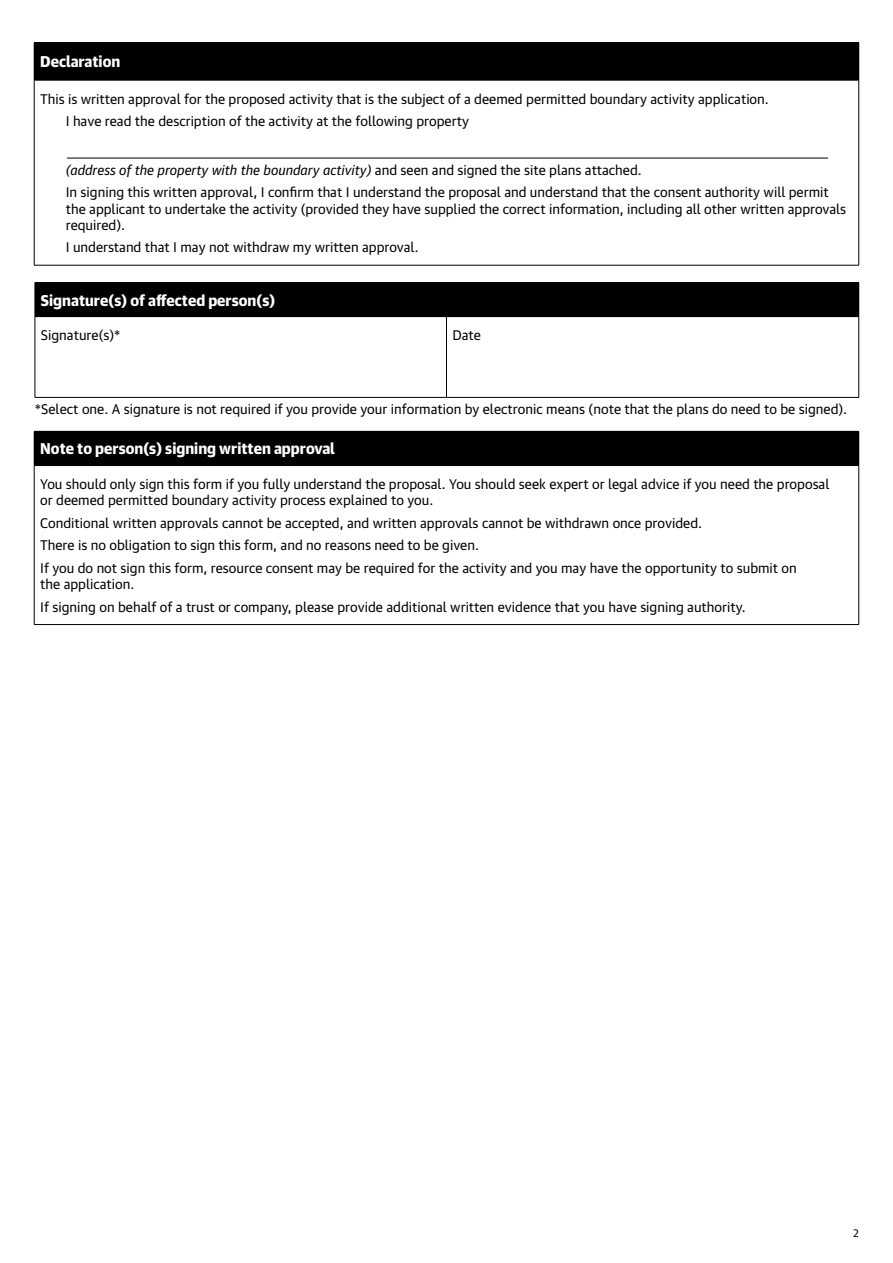
<style>
.page{position:relative;width:893px;height:1263px;background:#fff}
.page>*{position:absolute;margin:0;border:0;box-sizing:border-box;transform-origin:0 0}
.t1{font:900 15.15px "Guardian Text Sans";color:#fff}
.t2{font:13.5px/22.5px "Guardian Text Sans";color:#000}
.t3{font:10.5px "Guardian Text Sans";color:#000}
.s1{font-style:italic}
</style>
<div class="page">
<div style="left:34px;top:43px;width:825px;height:37px;background:#000"></div>
<hr style="left:34px;top:80px;width:1px;height:185px;background:#000">
<hr style="left:858px;top:80px;width:1px;height:185px;background:#000">
<hr style="left:34px;top:265px;width:825px;height:1px;background:#000">
<hr style="left:34px;top:42px;width:825px;height:1px;background:#000">
<hr style="left:34px;top:80px;width:825px;height:1px;background:#000">
<div style="left:34px;top:431px;width:825px;height:34px;background:#000"></div>
<hr style="left:34px;top:466px;width:1px;height:158px;background:#000">
<hr style="left:858px;top:466px;width:1px;height:158px;background:#000">
<hr style="left:34px;top:624px;width:825px;height:1px;background:#000">
<hr style="left:34px;top:465px;width:825px;height:1px;background:#000">
<div style="left:35px;top:283px;width:824px;height:34px;background:#000"></div>
<hr style="left:35px;top:317px;width:1px;height:80px;background:#000">
<hr style="left:446px;top:317px;width:1px;height:80px;background:#000">
<hr style="left:858px;top:317px;width:1px;height:80px;background:#000">
<hr style="left:35px;top:397px;width:411px;height:1px;background:#000">
<hr style="left:446px;top:397px;width:413px;height:1px;background:#000">
<hr style="left:35px;top:282px;width:411px;height:1px;background:#000">
<hr style="left:446px;top:282px;width:413px;height:1px;background:#000">
<hr style="left:67px;top:158px;width:761px;height:1px;background:#000">
<p class="t1" style="left:40px;top:49px;width:82px">Declaration</p>
<p class="t2" style="left:66px;top:86px;width:705px;text-indent:-26px">This is written approval for the proposed activity that is the subject of a deemed permitted boundary activity application.<br>I have read the description of the activity at the following property</p>
<p class="t2" style="left:66px;top:157px;width:765px"><span class="s1">(address of the property with the boundary activity)</span> and seen and signed the site plans attached.<br>In signing this written approval, I confirm that I understand the proposal and understand that the consent authority will permit</p>
<p class="t2" style="left:66px;top:199px;width:782px;line-height:16.2px">the applicant to undertake the activity (provided they have supplied the correct information, including all other written approvals required).</p>
<p class="t2" style="left:66px;top:235px;width:355px">I understand that I may not withdraw my written approval.</p>
<p class="t1" style="left:41px;top:287px;width:236px">Signature(s) of affected person(s)</p>
<p class="t2" style="left:41px;top:323px;width:81px">Signature(s)*</p>
<p class="t2" style="left:452px;top:323px;width:30px">Date</p>
<p class="t2" style="left:35px;top:397px;width:814px">*Select one. A signature is not required if you provide your information by electronic means (note that the plans do need to be signed).</p>
<p class="t1" style="left:40px;top:436px;width:296px">Note to person(s) signing written approval</p>
<p class="t2" style="left:40px;top:475px;width:791px;line-height:16.2px">You should only sign this form if you fully understand the proposal. You should seek expert or legal advice if you need the proposal or deemed permitted boundary activity process explained to you.</p>
<p class="t2" style="left:40px;top:510px;width:758px">Conditional written approvals cannot be accepted, and written approvals cannot be withdrawn once provided.<br>There is no obligation to sign this form, and no reasons need to be given.<br>If you do not sign this form, resource consent may be required for the activity and you may have the opportunity to submit on</p>
<p class="t2" style="left:40px;top:572px;width:707px">the application.<br>If signing on behalf of a trust or company, please provide additional written evidence that you have signing authority.</p>
<p class="t3" style="left:853px;top:1225px;width:7px">2</p>
</div>
